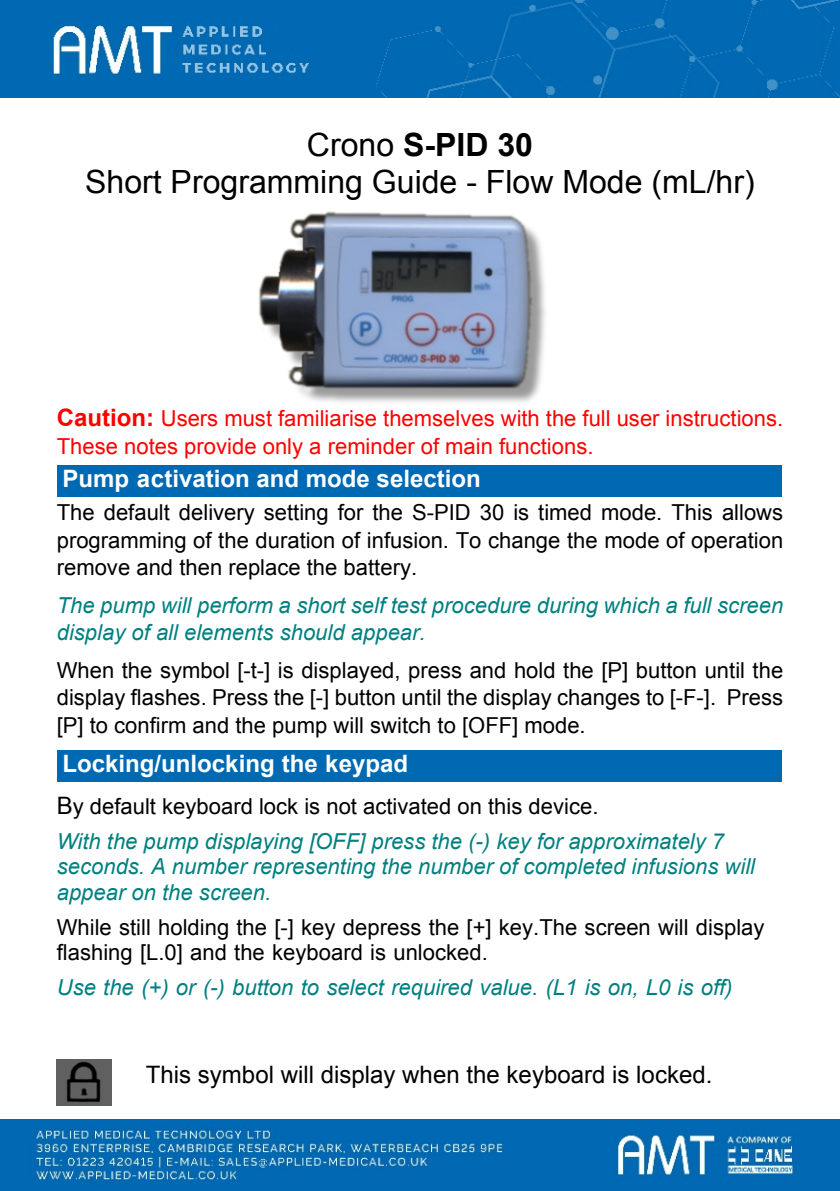
<style>
.page{position:relative;width:840px;height:1191px;background:#fff}
.page>*{position:absolute;margin:0;border:0;box-sizing:border-box;transform-origin:0 0}
.t1{font:32px/36.6px "Arial";color:#000;text-align:center}
.t2{font:700 24px "Arial";color:#fff}
.t3{font:24px "Arial";color:#000}
.t4{font:22px/27.6px "Arial";color:#000;text-align:justify}
.t5{font:italic 22px/27.6px "Arial";color:#008080}
.t6{font:22px/27.6px "Arial";color:#f00}
.s1{font-weight:700}
.s2{font-weight:700;font-size:24px}
.s3{font-style:normal;font-size:24px;color:#000}
.s4{font-style:normal;color:#000}
</style>
<div class="page">
<img style="left:0;top:0;width:839px;height:97px">
<img style="left:0;top:1119px;width:839px;height:72px">
<div style="left:58px;top:465px;width:723px;height:32px;background:#0069b3"></div>
<div style="left:58px;top:750px;width:723px;height:32px;background:#0069b3"></div>
<img style="left:299px;top:235px;width:246px;height:167px">
<img style="left:259px;top:211px;width:277px;height:180px">
<img style="left:57px;top:1059px;width:54px;height:47px">
<h1 class="t1" style="left:85px;top:129px;width:670px">Crono <span class="s1">S-PID 30<br></span>Short Programming Guide - Flow Mode (mL/hr)</h1>
<p class="t6" style="left:57px;top:407px;width:727px"><span class="s2">Caution:</span> Users must familiarise themselves with the full user instructions.<br>These notes provide only a reminder of main functions.</p>
<p class="t2" style="left:62px;top:469px;width:419px">Pump activation and mode selection</p>
<p class="t4" style="left:57px;top:500px;width:727px">The default delivery setting for the S-PID 30 is timed mode. This allows programming of the duration of infusion. To change the mode of operation remove and then replace the battery.</p>
<p class="t5" style="left:57px;top:593px;width:727px">The pump will perform a short self test procedure during which a full screen display of all elements should appear.</p>
<p class="t4" style="left:57px;top:658px;width:727px">When the symbol [-t-] is displayed, press and hold the [P] button until the display flashes. Press the [-] button until the display changes to [-F-]. Press [P] to confirm and the pump will switch to [OFF] mode.</p>
<p class="t2" style="left:62px;top:754px;width:347px">Locking/unlocking the keypad</p>
<p class="t5" style="left:57px;top:790px;width:668px;line-height:35.2px"><span class="s3">B</span><span class="s4">y default keyboard lock is not activated on this device.<br></span>With the pump displaying [OFF] press the (-) key for approximately 7</p>
<p class="t5" style="left:57px;top:856px;width:699px;line-height:25.2px">seconds. A number representing the number of completed infusions will appear on the screen.</p>
<p class="t4" style="left:57px;top:916px;width:709px;line-height:25.2px">While still holding the [-] key depress the [+] key.The screen will display flashing [L.0] and the keyboard is unlocked.</p>
<p class="t5" style="left:57px;top:975px;width:677px">Use the (+) or (-) button to select required value. (L1 is on, L0 is off)</p>
<p class="t3" style="left:146px;top:1065px;width:568px">This symbol will display when the keyboard is locked.</p>
</div>
